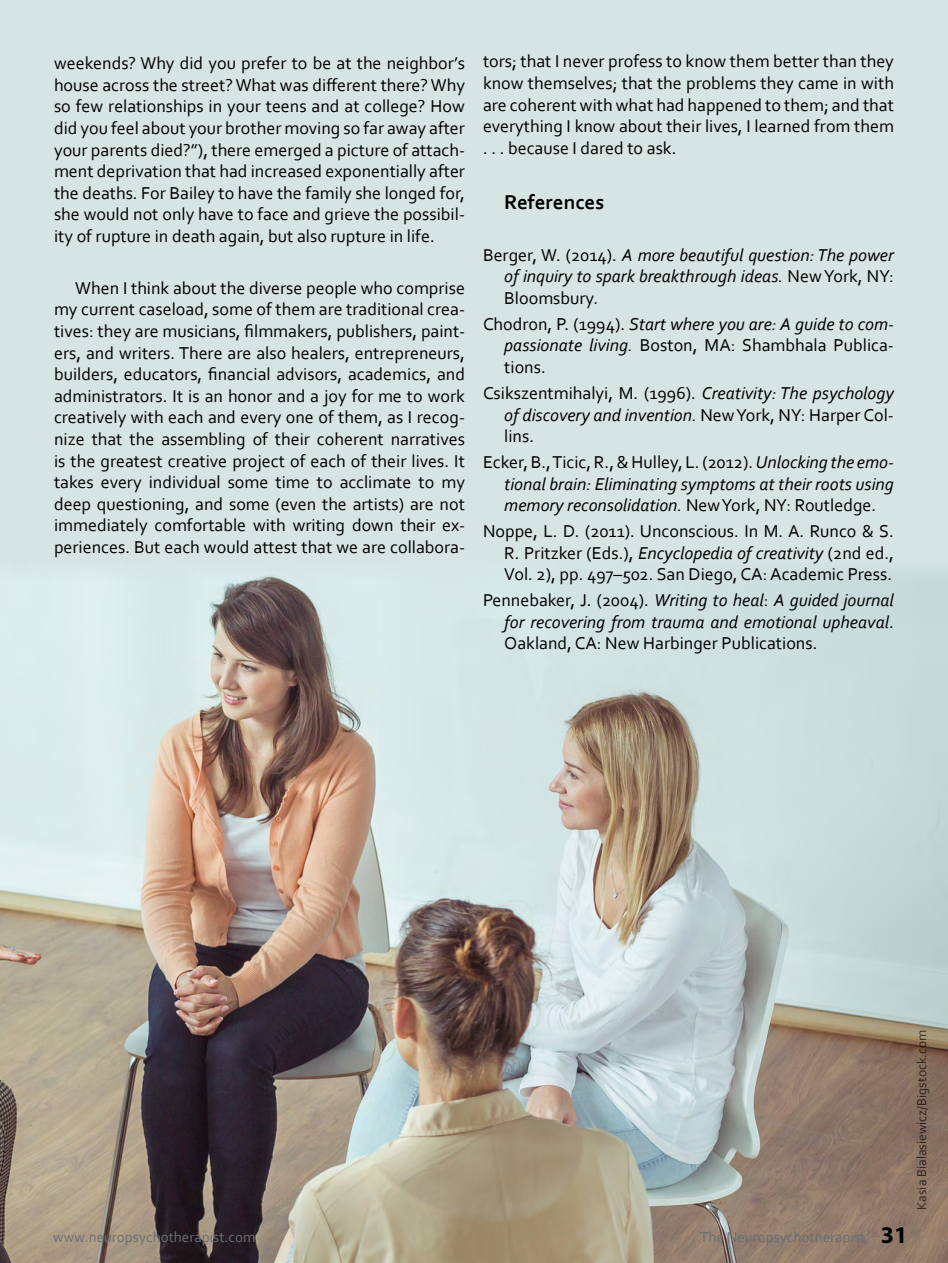
<style>
.page{position:relative;width:948px;height:1263px;background:#fff}
.page>*{position:absolute;margin:0;border:0;box-sizing:border-box;transform-origin:0 0}
.Feature_Body{font:700 21px "Corbel";color:#000}
.Feature_Body-2{font:18px/21.6px "Corbel";color:#000;text-align:justify}
.Feature_Body-3{font:italic 18px/21.6px "Corbel";color:#000;text-align:justify}
.t1{font:15px "Corbel";color:#6d6e71}
.t2{font:13.5px "Corbel";color:#000}
.s1{font-style:normal}
.s2{font-style:italic}
.s3{font-family:"Myriad Pro";font-weight:700;font-size:24px;color:#000}
</style>
<div class="page">
<div style="left:0;top:0;width:947px;height:617px;background:#d7e4e4"></div>
<img style="left:0;top:573px;width:947px;height:690px">
<p class="Feature_Body-2" style="left:54px;top:52px;width:412px">weekends? Why did you prefer to be at the neighbor’s house across the street? What was different there? Why so few relationships in your teens and at college? How did you feel about your brother moving so far away after your parents died?”), there emerged a picture of attach&shy;ment deprivation that had increased exponentially after the deaths. For Bailey to have the family she longed for, she would not only have to face and grieve the possibil&shy;ity of rupture in death again, but also rupture in life.</p>
<p class="Feature_Body-2" style="left:54px;top:277px;width:412px;text-indent:21px">When I think about the diverse people who comprise my current caseload, some of them are traditional crea&shy;tives: they are musicians, filmmakers, publishers, paint&shy;ers, and writers. There are also healers, entrepreneurs, builders, educators, financial advisors, academics, and administrators. It is an honor and a joy for me to work creatively with each and every one of them, as I recog&shy;nize that the assembling of their coherent narratives is the greatest creative project of each of their lives. It takes every individual some time to acclimate to my deep questioning, and some (even the artists) are not immediately comfortable with writing down their ex&shy;periences. But each would attest that we are collabora-</p>
<p class="Feature_Body-2" style="left:483px;top:50px;width:412px">tors; that I never profess to know them better than they know themselves; that the problems they came in with are coherent with what had happened to them; and that everything I know about their lives, I learned from them . . . because I dared to ask.</p>
<p class="Feature_Body" style="left:504px;top:189px;width:101px">References</p>
<p class="Feature_Body-3" style="left:504px;top:244px;width:391px;text-indent:-21px"><span class="s1">Berger, W. (2014).</span> A more beautiful question: The power of inquiry to spark breakthrough ideas. <span class="s1">New York, NY:<br>Bloomsbury.</span></p>
<p class="Feature_Body-2" style="left:504px;top:313px;width:391px;text-indent:-21px">Chodron, P. (1994). <span class="s2">Start where you are: A guide to com&shy;passionate living.</span> Boston, MA: Shambhala Publica&shy;tions.</p>
<p class="Feature_Body-2" style="left:504px;top:382px;width:391px;text-indent:-21px">Csikszentmihalyi, M. (1996). <span class="s2">Creativity: The psychology of discovery and invention.</span> New York, NY: Harper Col&shy;lins.</p>
<p class="Feature_Body-3" style="left:504px;top:451px;width:391px;text-indent:-21px"><span class="s1">Ecker, B., Ticic, R., &amp; Hulley, L. (2012).</span> Unlocking the emo&shy;tional brain: Eliminating symptoms at their roots using memory reconsolidation. <span class="s1">New York, NY: Routledge.</span></p>
<p class="Feature_Body-2" style="left:504px;top:520px;width:391px;text-indent:-21px">Noppe, L. D. (2011). Unconscious. In M. A. Runco &amp; S.<br>R. Pritzker (Eds.), <span class="s2">Encyclopedia of creativity</span> (2nd ed., Vol. 2), pp. 497–502. San Diego, CA: Academic Press.</p>
<p class="Feature_Body-3" style="left:504px;top:589px;width:391px;text-indent:-21px"><span class="s1">Pennebaker, J. (2004).</span> Writing to heal<span class="s1">:</span> A guided journal for recovering from trauma and emotional upheaval<span class="s1">.<br>Oakland, CA: New Harbinger Publications.</span></p>
<p class="t1" style="left:53px;top:1228px;width:204px">www.neuropsychotherapist.com</p>
<p class="t1" style="left:700px;top:1228px;width:209px">The Neuropsychotherapist <span class="s3">31</span></p>
<p class="t2" style="left:912px;top:1210px;width:181px;rotate:-90deg">Kasia Bialasiewicz/Bigstock.com</p>
</div>
